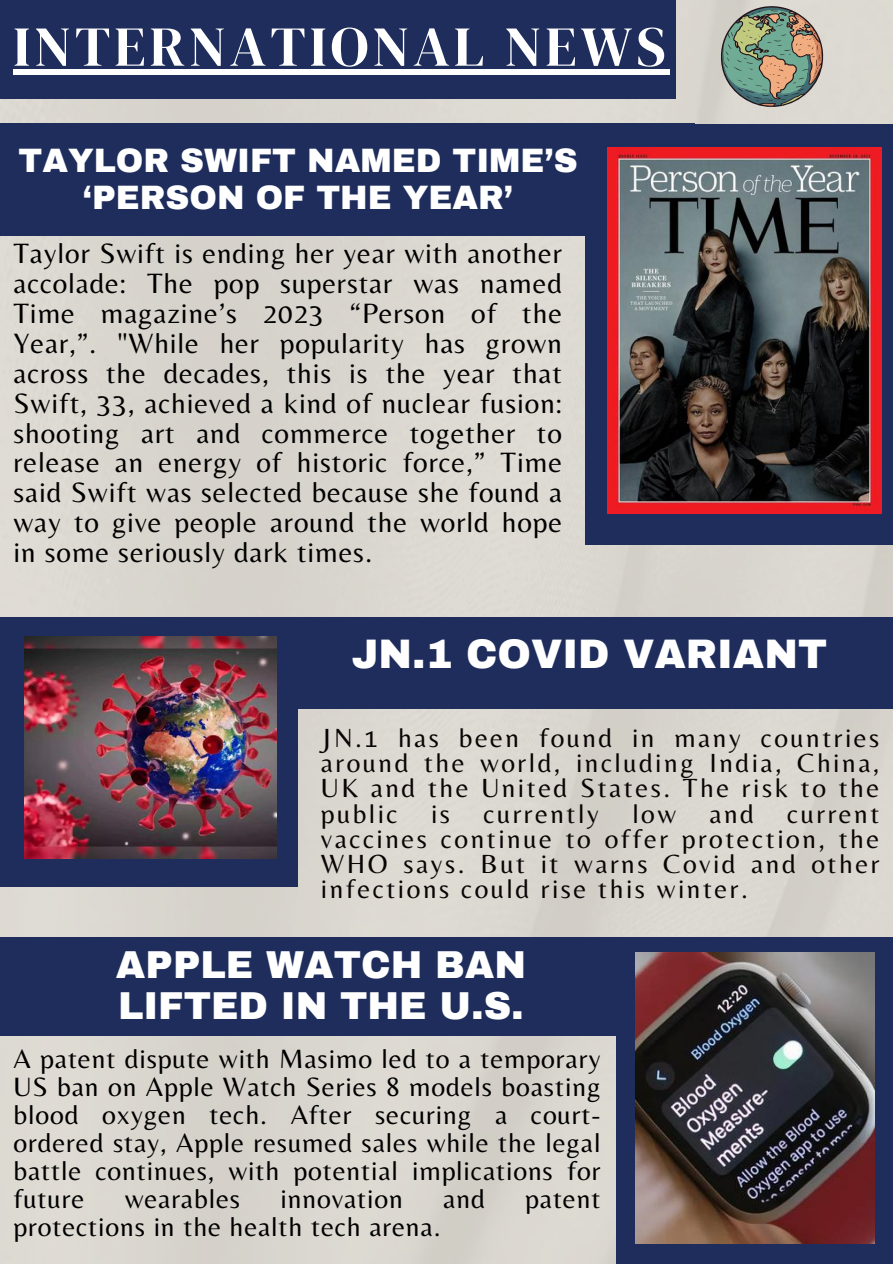
<style>
.page{position:relative;width:893px;height:1264px;background:#fff}
.page>*{position:absolute;margin:0;border:0;box-sizing:border-box;transform-origin:0 0}
.t1{font:56.25px "DM Serif Display";letter-spacing:.07em;color:#fff}
.t2{font:900 40.35px "Archivo";color:#fff}
.t3{font:900 38.1px/41.1px "Archivo";color:#fff}
.t4{font:900 33.15px/36.3px "Archivo";color:#fff;text-align:center}
.t5{font:29.1px/29.8px "Belleza";letter-spacing:.03em;color:#000;text-align:justify}
.t6{font:27.6px/28px "Belleza";letter-spacing:.03em;color:#000;text-align:justify}
.t7{font:27.3px/25px "Belleza";letter-spacing:.09em;color:#0a0404;text-align:justify}
</style>
<div class="page">
<div style="left:0;top:0;width:892px;height:1263px;background:#dad7cf"></div>
<div style="left:0;top:0;width:675px;height:99px;background:#1e2d5c"></div>
<svg style="left:720px;top:5px;width:103px;height:105px;background:#969e8a"></svg>
<div style="left:585px;top:124px;width:307px;height:420px;background:#1e2d5c"></div>
<div style="left:277px;top:617px;width:615px;height:91px;background:#1e2d5c"></div>
<div style="left:0;top:617px;width:298px;height:269px;background:#1e2d5c"></div>
<div style="left:0;top:124px;width:694px;height:112px;background:#1e2d5c"></div>
<div style="left:616px;top:937px;width:276px;height:326px;background:#1e2d5c"></div>
<div style="left:0;top:937px;width:635px;height:98px;background:#1e2d5c"></div>
<img style="left:607px;top:147px;width:274px;height:366px">
<img style="left:24px;top:637px;width:252px;height:221px">
<img style="left:635px;top:952px;width:239px;height:291px">
<div style="left:13px;top:69px;width:656px;height:6px;background:#fff"></div>
<h1 class="t1" style="left:13px;top:7px;width:654px">INTERNATIONAL NEWS</h1>
<p class="t4" style="left:18px;top:143px;width:560px">TAYLOR SWIFT NAMED TIME’S ‘PERSON OF THE YEAR’</p>
<p class="t5" style="left:13px;top:238px;width:550px">Taylor Swift is ending her year with another accolade: The pop superstar was named Time magazine’s 2023 “Person of the Year,”. "While her popularity has grown across the decades, this is the year that Swift, 33, achieved a kind of nuclear fusion: shooting art and commerce together to release an energy of historic force,” Time said Swift was selected because she found a way to give people around the world hope in some seriously dark times.</p>
<h2 class="t2" style="left:351px;top:632px;width:477px">JN.1 COVID VARIANT</h2>
<p class="t7" style="left:321px;top:725px;width:560px">JN.1 has been found in many countries around the world, including India, China, UK and the United States. The risk to the public is currently low and current vaccines continue to offer protection, the WHO says. But it warns Covid and other infections could rise this winter.</p>
<h3 class="t3" style="left:116px;top:945px;width:411px">APPLE WATCH BAN<br>LIFTED IN THE U.S.</h3>
<p class="t6" style="left:13px;top:1044px;width:588px">A patent dispute with Masimo led to a temporary US ban on Apple Watch Series 8 models boasting blood oxygen tech. After securing a court&shy;ordered stay, Apple resumed sales while the legal battle continues, with potential implications for future</p>
<p class="t6" style="left:125px;top:1184px;width:117px">wearables</p>
<p class="t6" style="left:280px;top:1184px;width:124px">innovation</p>
<p class="t6" style="left:443px;top:1184px;width:43px">and</p>
<p class="t6" style="left:525px;top:1184px;width:77px">patent</p>
<p class="t6" style="left:13px;top:1212px;width:428px">protections in the health tech arena.</p>
</div>
